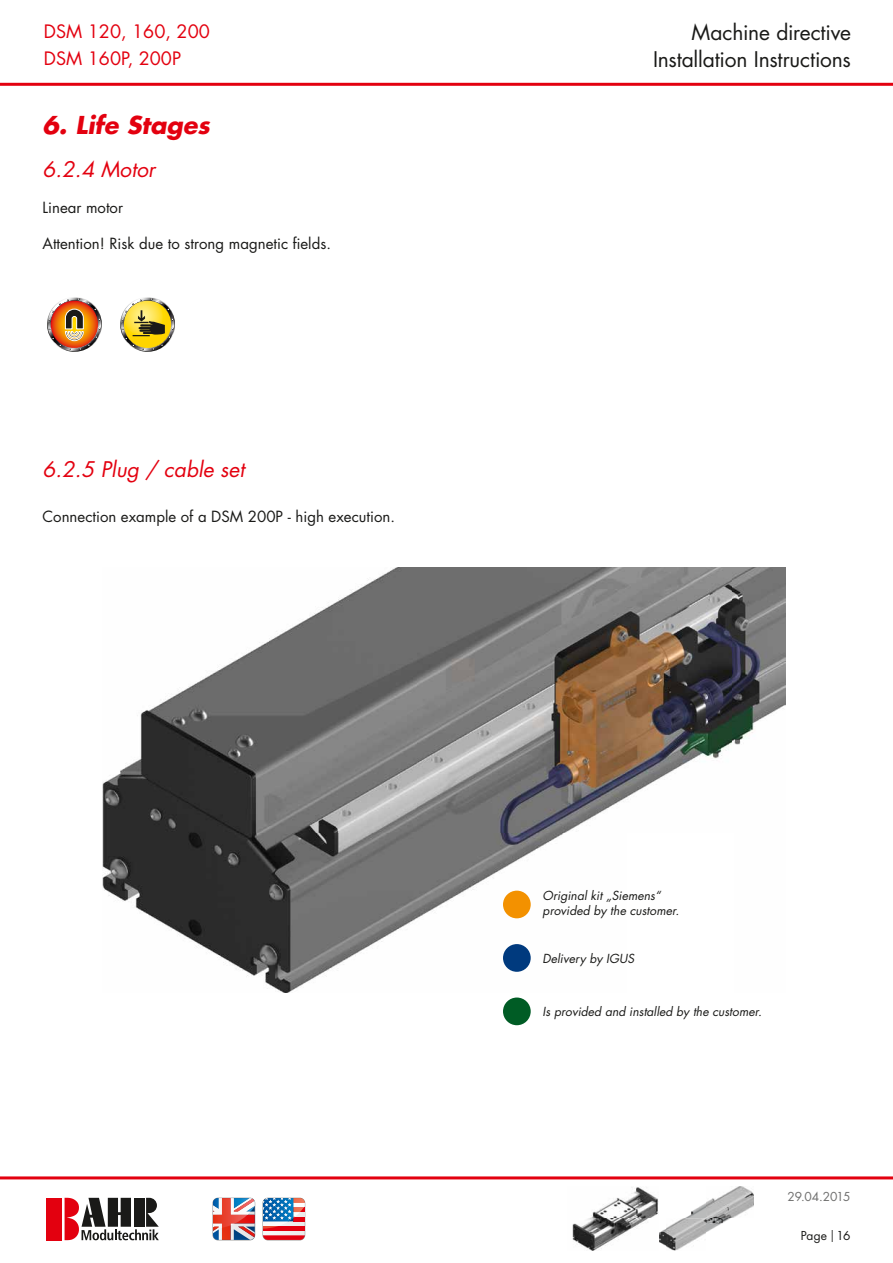
<style>
.page{position:relative;width:893px;height:1263px;background:#fff}
.page>*{position:absolute;margin:0;border:0;box-sizing:border-box;transform-origin:0 0}
.t1{font:italic 700 24px "Futura";color:#e3000f}
.t2{font:21px/27px "Futura";letter-spacing:-.01em;color:#1a1a18;text-align:right}
.t3{font:italic 21px "Futura";color:#e3000f}
.t4{font:18px/27px "Futura";color:#e3000f}
.t5{font:15px "Futura";color:#1a1a18}
.t6{font:italic 12.15px/14.5px "Futura";color:#1a1a18}
.t7{font:12px "Futura";letter-spacing:-.015em;color:#6f6f6e}
.t8{font:12px "Futura";letter-spacing:-.005em;color:#1a1a18}
.s1{font-family:"Minion Pro"}
</style>
<div class="page">
<hr style="left:0;top:1176px;width:893px;height:3px;background:#e3000f">
<hr style="left:0;top:83px;width:893px;height:3px;background:#e3000f">
<div style="left:47px;top:1198px;width:15px;height:42px;background:#e3000f"></div>
<svg style="left:65px;top:1198px;width:94px;height:42px"></svg>
<img style="left:572px;top:1187px;width:87px;height:63px">
<svg style="left:262px;top:1198px;width:43px;height:42px"></svg>
<svg style="left:213px;top:1198px;width:43px;height:42px"></svg>
<img style="left:659px;top:1186px;width:95px;height:64px">
<svg style="left:47px;top:297px;width:55px;height:55px"></svg>
<svg style="left:120px;top:297px;width:55px;height:55px"></svg>
<img style="left:103px;top:567px;width:682px;height:426px">
<div style="left:503px;top:891px;width:28px;height:27px;background:#f39100;border-radius:50%"></div>
<div style="left:503px;top:944px;width:28px;height:28px;background:#003a7e;border-radius:50%"></div>
<div style="left:503px;top:997px;width:28px;height:28px;background:#005c25;border-radius:50%"></div>
<p class="t4" style="left:44px;top:18px;width:167px">DSM 120, 160, 200<br>DSM 160P, 200P</p>
<h1 class="t1" style="left:43px;top:109px;width:169px">6. Life Stages</h1>
<h2 class="t3" style="left:43px;top:156px;width:114px">6.2.4 Motor</h2>
<p class="t5" style="left:43px;top:198px;width:82px">Linear motor</p>
<p class="t5" style="left:43px;top:234px;width:290px">Attention! Risk due to strong magnetic fields.</p>
<h2 class="t3" style="left:43px;top:456px;width:204px">6.2.5 Plug / cable set</h2>
<p class="t5" style="left:43px;top:507px;width:354px">Connection example of a DSM 200P - high execution.</p>
<h2 class="t2" style="left:653px;top:19px;width:199px">Machine directive<br>Installation Instructions</h2>
<p class="t6" style="left:543px;top:888px;width:138px">Original kit „Siemens“ provided by the customer.</p>
<p class="t6" style="left:543px;top:951px;width:93px">Delivery by IGUS</p>
<p class="t6" style="left:543px;top:1004px;width:221px">Is provided and installed by the customer.</p>
<p class="t7" style="left:788px;top:1189px;width:64px">29.04.2015</p>
<p class="t8" style="left:801px;top:1227px;width:51px">Page <span class="s1">|</span> 16</p>
</div>
